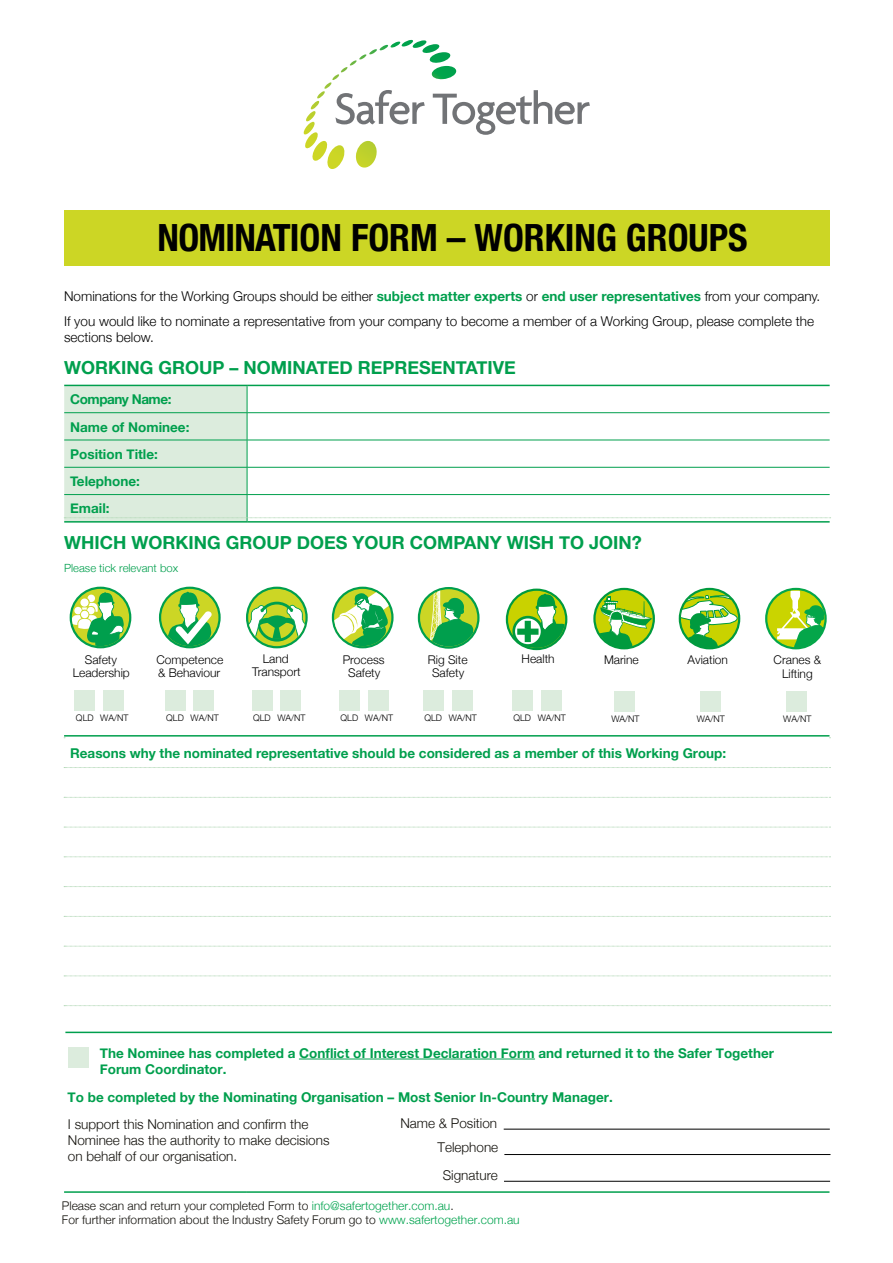
<style>
.page{position:relative;width:893px;height:1263px;background:#fff}
.page>*{position:absolute;margin:0;border:0;box-sizing:border-box;transform-origin:0 0}
.t1{font:700 condensed 37.5px "Helvetica Neue";color:#000}
.t2{font:700 18px "Helvetica Neue";color:#009f4d}
.t3{font:700 13.5px/27.3px "Helvetica Neue";color:#009f4d}
.t4{font:300 13.5px/24.8px "Helvetica Neue";color:#000}
.t5{font:300 13.5px/16.2px "Helvetica Neue";color:#13110c}
.t6{font:300 12px/14.4px "Helvetica Neue";color:#13110c}
.t7{font:300 12px/13.2px "Helvetica Neue";color:#000;text-align:center}
.t8{font:300 11.25px "Helvetica Neue";color:#009f4d}
.t9{font:300 9px "Helvetica Neue";color:#000}
.s1{font-weight:700;color:#009f4d}
.s2{color:#00a34e}
</style>
<div class="page">
<hr style="left:64px;top:1191px;width:183px;height:2px;background:#009f4d">
<hr style="left:247px;top:1191px;width:582px;height:2px;background:#009f4d">
<hr style="left:64px;top:735px;width:765px;height:1px;background:#009f4d">
<svg style="left:304px;top:40px;width:286px;height:129px"></svg>
<div style="left:64px;top:210px;width:765px;height:56px;background:#ccd625"></div>
<div style="left:74px;top:690px;width:21px;height:21px;background:#dcecdd"></div>
<div style="left:68px;top:1047px;width:21px;height:21px;background:#dcecdd"></div>
<svg style="left:70px;top:587px;width:61px;height:61px"></svg>
<div style="left:72px;top:589px;width:57px;height:57px;background:#ccd625;border-radius:50%"></div>
<svg style="left:72px;top:591px;width:52px;height:55px"></svg>
<svg style="left:159px;top:587px;width:62px;height:61px"></svg>
<div style="left:161px;top:589px;width:57px;height:57px;background:#ccd625;border-radius:50%"></div>
<svg style="left:164px;top:591px;width:48px;height:55px"></svg>
<svg style="left:246px;top:587px;width:62px;height:61px"></svg>
<div style="left:248px;top:589px;width:57px;height:57px;background:#ccd625;border-radius:50%"></div>
<svg style="left:248px;top:602px;width:57px;height:41px"></svg>
<svg style="left:332px;top:587px;width:62px;height:61px"></svg>
<svg style="left:334px;top:591px;width:56px;height:55px"></svg>
<svg style="left:64px;top:767px;width:766px;height:1px"></svg>
<svg style="left:64px;top:797px;width:766px;height:1px"></svg>
<svg style="left:64px;top:827px;width:766px;height:1px"></svg>
<svg style="left:64px;top:856px;width:766px;height:1px"></svg>
<svg style="left:64px;top:886px;width:766px;height:1px"></svg>
<svg style="left:64px;top:916px;width:766px;height:1px"></svg>
<svg style="left:64px;top:946px;width:766px;height:1px"></svg>
<svg style="left:64px;top:976px;width:766px;height:1px"></svg>
<svg style="left:64px;top:1005px;width:766px;height:1px"></svg>
<svg style="left:418px;top:587px;width:62px;height:62px"></svg>
<div style="left:420px;top:589px;width:57px;height:57px;background:#ccd625;border-radius:50%"></div>
<svg style="left:429px;top:589px;width:44px;height:57px"></svg>
<div style="left:381px;top:138px;width:216px;height:33px;background:#fff"></div>
<hr style="left:64px;top:521px;width:183px;height:2px;background:#009f4d">
<hr style="left:247px;top:521px;width:583px;height:2px;background:#009f4d">
<svg style="left:64px;top:385px;width:767px;height:137px"></svg>
<div style="left:103px;top:690px;width:21px;height:21px;background:#dcecdd"></div>
<div style="left:165px;top:690px;width:21px;height:21px;background:#dcecdd"></div>
<div style="left:193px;top:690px;width:21px;height:21px;background:#dcecdd"></div>
<div style="left:252px;top:690px;width:21px;height:21px;background:#dcecdd"></div>
<div style="left:280px;top:690px;width:21px;height:21px;background:#dcecdd"></div>
<div style="left:339px;top:690px;width:21px;height:21px;background:#dcecdd"></div>
<div style="left:368px;top:690px;width:21px;height:21px;background:#dcecdd"></div>
<div style="left:423px;top:690px;width:21px;height:21px;background:#dcecdd"></div>
<div style="left:452px;top:690px;width:21px;height:21px;background:#dcecdd"></div>
<div style="left:512px;top:690px;width:21px;height:21px;background:#dcecdd"></div>
<div style="left:541px;top:690px;width:20px;height:21px;background:#dcecdd"></div>
<svg style="left:679px;top:588px;width:61px;height:61px"></svg>
<div style="left:681px;top:590px;width:57px;height:57px;background:#c9d200;border-radius:50%"></div>
<svg style="left:679px;top:594px;width:59px;height:54px"></svg>
<div style="left:700px;top:691px;width:20px;height:21px;background:#dcecdd"></div>
<svg style="left:765px;top:588px;width:62px;height:61px"></svg>
<div style="left:767px;top:590px;width:57px;height:57px;background:#cad400;border-radius:50%"></div>
<svg style="left:777px;top:591px;width:48px;height:57px"></svg>
<div style="left:786px;top:691px;width:21px;height:21px;background:#dcecdd"></div>
<hr style="left:299px;top:1059px;width:236px;height:1px;background:#009f4d">
<hr style="left:65px;top:1032px;width:767px;height:1px;background:#009f4d">
<hr style="left:504px;top:1129px;width:326px;height:1px;background:#000">
<hr style="left:504px;top:1181px;width:326px;height:1px;background:#000">
<hr style="left:504px;top:1154px;width:326px;height:1px;background:#000">
<svg style="left:593px;top:588px;width:62px;height:61px"></svg>
<div style="left:596px;top:590px;width:57px;height:57px;background:#c9d200;border-radius:50%"></div>
<svg style="left:599px;top:596px;width:53px;height:54px"></svg>
<div style="left:614px;top:691px;width:21px;height:21px;background:#dcecdd"></div>
<svg style="left:506px;top:589px;width:61px;height:61px"></svg>
<div style="left:508px;top:591px;width:57px;height:57px;background:#c9d200;border-radius:50%"></div>
<svg style="left:512px;top:592px;width:53px;height:56px"></svg>
<h1 class="t1" style="left:158px;top:206px;width:592px">NOMINATION FORM – WORKING GROUPS</h1>
<p class="t4" style="left:64px;top:283px;width:758px">Nominations for the Working Groups should be either <span class="s1">subject matter experts</span> or <span class="s1">end user representatives</span> from your company.<br>If you would like to nominate a representative from your company to become a member of a Working Group, please complete the</p>
<p class="t4" style="left:64px;top:324px;width:91px">sections below.</p>
<h2 class="t2" style="left:64px;top:354px;width:453px">WORKING GROUP – NOMINATED REPRESENTATIVE</h2>
<p class="t3" style="left:70px;top:386px;width:121px">Company Name:<br>Name of Nominee:<br>Position Title:<br>Telephone:<br>Email:</p>
<h2 class="t2" style="left:64px;top:528px;width:579px">WHICH WORKING GROUP DOES YOUR COMPANY WISH TO JOIN?</h2>
<p class="t8" style="left:64px;top:559px;width:116px">Please tick relevant box</p>
<p class="t7" style="left:156px;top:652px;width:68px;text-align:left">Competence &amp; Behaviour</p>
<p class="t7" style="left:252px;top:651px;width:50px">Land<br>Transport</p>
<p class="t7" style="left:343px;top:652px;width:43px">Process<br>Safety</p>
<p class="t7" style="left:73px;top:652px;width:59px">Safety<br>Leadership</p>
<p class="t7" style="left:428px;top:652px;width:41px">Rig Site<br>Safety</p>
<p class="t7" style="left:522px;top:651px;width:35px">Health</p>
<p class="t7" style="left:604px;top:652px;width:36px">Marine</p>
<p class="t7" style="left:688px;top:652px;width:42px">Aviation</p>
<p class="t9" style="left:76px;top:711px;width:54px">QLD WA/NT</p>
<p class="t9" style="left:166px;top:711px;width:54px">QLD WA/NT</p>
<p class="t9" style="left:253px;top:711px;width:54px">QLD WA/NT</p>
<p class="t9" style="left:341px;top:711px;width:54px">QLD WA/NT</p>
<p class="t9" style="left:424px;top:711px;width:54px">QLD WA/NT</p>
<p class="t9" style="left:513px;top:711px;width:54px">QLD WA/NT</p>
<p class="t9" style="left:611px;top:711px;width:30px">WA/NT</p>
<p class="t9" style="left:697px;top:711px;width:30px">WA/NT</p>
<p class="t3" style="left:70px;top:740px;width:658px">Reasons why the nominated representative should be considered as a member of this Working Group:</p>
<p class="t7" style="left:774px;top:651px;width:49px;line-height:14.4px">Cranes &amp;<br>Lifting</p>
<p class="t9" style="left:783px;top:711px;width:30px">WA/NT</p>
<p class="t3" style="left:100px;top:1045px;width:676px;line-height:16.2px">The Nominee has completed a Conflict of Interest Declaration Form and returned it to the Safer Together<br>Forum Coordinator.</p>
<p class="t3" style="left:68px;top:1084px;width:547px">To be completed by the Nominating Organisation – Most Senior In-Country Manager.</p>
<p class="t5" style="left:68px;top:1115px;width:263px">I support this Nomination and confirm the<br>Nominee has the authority to make decisions on behalf of our organisation.</p>
<p class="t5" style="left:400px;top:1114px;width:98px">Name &amp; Position</p>
<p class="t5" style="left:443px;top:1166px;width:57px">Signature</p>
<p class="t5" style="left:437px;top:1138px;width:62px">Telephone</p>
<p class="t6" style="left:62px;top:1197px;width:459px">Please scan and return your completed Form to <span class="s2">info@safertogether.com.au</span>.<br>For further information about the Industry Safety Forum go to <span class="s2">www.safertogether.com.au</span></p>
</div>
